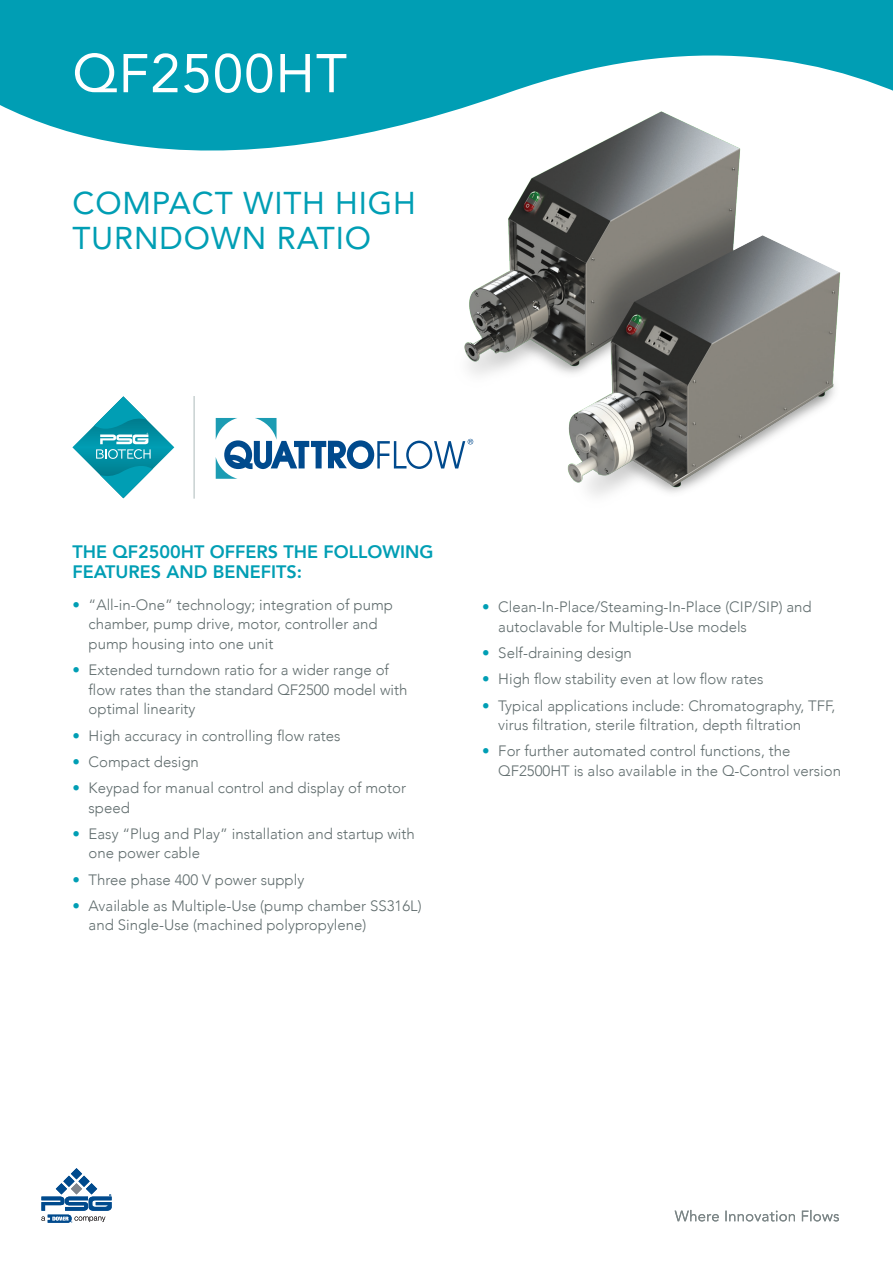
<style>
.page{position:relative;width:893px;height:1263px;background:#fff}
.page>*{position:absolute;margin:0;border:0;box-sizing:border-box;transform-origin:0 0}
.t1{font:54px "Avenir";letter-spacing:.025em;color:#fff}
.t2{font:31.5px/34.5px "Avenir";letter-spacing:.025em;color:#009eb4}
.t3{font:800 18px/19.5px "Avenir";color:#009eb4}
.t4{font:300 15px/19.5px "Avenir";color:#616d6e}
.s1{color:#009eb4}
</style>
<div class="page">
<svg style="left:0;top:0;width:893px;height:151px;fill:#009eb4"></svg>
<svg style="left:675px;top:1210px;width:164px;height:11px"></svg>
<svg style="left:41px;top:1168px;width:71px;height:55px"></svg>
<img style="left:430px;top:109px;width:426px;height:387px">
<hr style="left:194px;top:396px;width:1px;height:103px;background:#acbaba">
<svg style="left:72px;top:396px;width:102px;height:102px"></svg>
<svg style="left:216px;top:418px;width:257px;height:61px"></svg>
<h1 class="t1" style="left:72px;top:30px;width:276px">QF2500HT</h1>
<h2 class="t2" style="left:72px;top:185px;width:345px">COMPACT WITH HIGH<br>TURNDOWN RATIO</h2>
<p class="t3" style="left:72px;top:542px;width:362px">THE QF2500HT OFFERS THE FOLLOWING<br>FEATURES AND BENEFITS:</p>
<p class="t4" style="left:89px;top:595px;width:306px;text-indent:-16px"><span class="s1">•</span> “All-in-One” technology; integration of pump chamber, pump drive, motor, controller and pump housing into one unit</p>
<p class="t4" style="left:89px;top:660px;width:320px;text-indent:-16px"><span class="s1">•</span> Extended turndown ratio for a wider range of flow rates than the standard QF2500 model with optimal linearity</p>
<p class="t4" style="left:72px;top:726px;width:270px"><span class="s1">•</span> High accuracy in controlling flow rates</p>
<p class="t4" style="left:72px;top:752px;width:128px"><span class="s1">•</span> Compact design</p>
<p class="t4" style="left:89px;top:778px;width:319px;text-indent:-16px"><span class="s1">•</span> Keypad for manual control and display of motor speed</p>
<p class="t4" style="left:89px;top:824px;width:328px;text-indent:-16px"><span class="s1">•</span> Easy “Plug and Play” installation and startup with one power cable</p>
<p class="t4" style="left:72px;top:870px;width:233px"><span class="s1">•</span> Three phase 400 V power supply</p>
<p class="t4" style="left:89px;top:896px;width:334px;text-indent:-16px"><span class="s1">•</span> Available as Multiple-Use (pump chamber SS316L) and Single-Use (machined polypropylene)</p>
<p class="t4" style="left:498px;top:597px;width:315px;text-indent:-16px"><span class="s1">•</span> Clean-In-Place/Steaming-In-Place (CIP/SIP) and autoclavable for Multiple-Use models</p>
<p class="t4" style="left:482px;top:643px;width:151px"><span class="s1">•</span> Self-draining design</p>
<p class="t4" style="left:482px;top:669px;width:283px"><span class="s1">•</span> High flow stability even at low flow rates</p>
<p class="t4" style="left:498px;top:696px;width:339px;text-indent:-16px"><span class="s1">•</span> Typical applications include: Chromatography, TFF, virus filtration, sterile filtration, depth filtration</p>
<p class="t4" style="left:498px;top:741px;width:344px;text-indent:-16px"><span class="s1">•</span> For further automated control functions, the<br>QF2500HT is also available in the Q-Control version</p>
</div>
